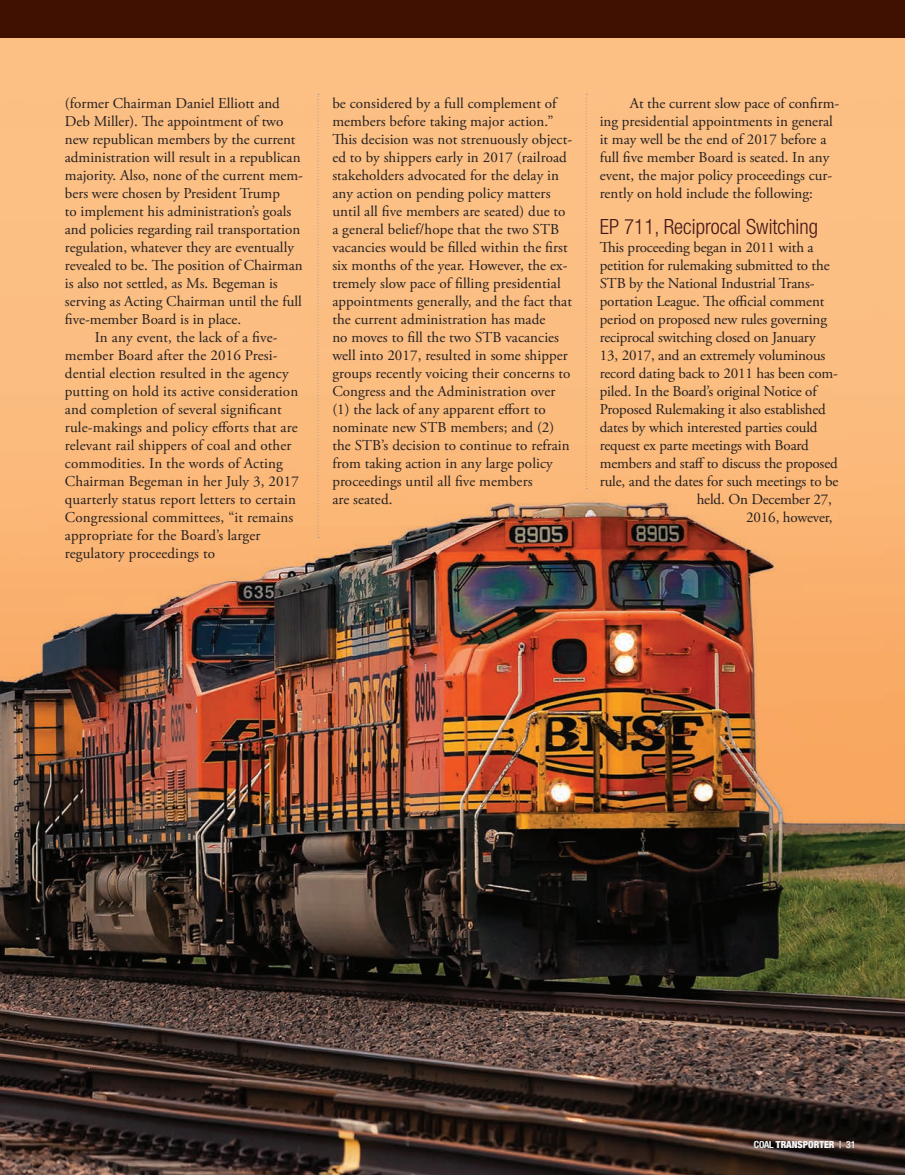
<style>
.page{position:relative;width:905px;height:1175px;background:#fff}
.page>*{position:absolute;margin:0;border:0;box-sizing:border-box;transform-origin:0 0}
.t1{font:300 condensed 21px "Helvetica Neue LT Std";color:#441718}
.t2{font:15px/18px "Adobe Garamond Pro";color:#231f20}
.t3{font:800 condensed 9.75px "Helvetica Neue LT Std";color:#fff}
.s1{font-weight:500}
</style>
<div class="page">
<img style="left:0;top:38px;width:905px;height:1137px">
<div style="left:0;top:0;width:905px;height:38px;background:#401000"></div>
<svg style="left:317px;top:94px;width:2px;height:444px"></svg>
<svg style="left:585px;top:94px;width:2px;height:395px"></svg>
<p class="t2" style="left:65px;top:95px;width:216px">(former Chairman Daniel Elliott and</p>
<p class="t2" style="left:65px;top:113px;width:220px">Deb Miller). The appointment of two</p>
<p class="t2" style="left:65px;top:131px;width:232px">new republican members by the current</p>
<p class="t2" style="left:65px;top:149px;width:237px">administration will result in a republican</p>
<p class="t2" style="left:65px;top:167px;width:240px">majority. Also, none of the current mem-</p>
<p class="t2" style="left:65px;top:185px;width:216px">bers were chosen by President Trump</p>
<p class="t2" style="left:65px;top:203px;width:228px">to implement his administration’s goals</p>
<p class="t2" style="left:65px;top:221px;width:237px">and policies regarding rail transportation</p>
<p class="t2" style="left:65px;top:239px;width:230px">regulation, whatever they are eventually</p>
<p class="t2" style="left:65px;top:257px;width:239px">revealed to be. The position of Chairman</p>
<p class="t2" style="left:65px;top:275px;width:214px">is also not settled, as Ms. Begeman is</p>
<p class="t2" style="left:65px;top:293px;width:238px">serving as Acting Chairman until the full</p>
<p class="t2" style="left:65px;top:311px;width:178px">five-member Board is in place.</p>
<p class="t2" style="left:95px;top:329px;width:184px">In any event, the lack of a five-</p>
<p class="t2" style="left:65px;top:347px;width:214px">member Board after the 2016 Presi-</p>
<p class="t2" style="left:65px;top:365px;width:225px">dential election resulted in the agency</p>
<p class="t2" style="left:65px;top:383px;width:235px">putting on hold its active consideration</p>
<p class="t2" style="left:65px;top:401px;width:218px">and completion of several significant</p>
<p class="t2" style="left:65px;top:419px;width:234px">rule-makings and policy efforts that are</p>
<p class="t2" style="left:65px;top:437px;width:228px">relevant rail shippers of coal and other</p>
<p class="t2" style="left:65px;top:455px;width:219px">commodities. In the words of Acting</p>
<p class="t2" style="left:65px;top:473px;width:236px">Chairman Begeman in her July 3, 2017</p>
<p class="t2" style="left:65px;top:491px;width:232px">quarterly status report letters to certain</p>
<p class="t2" style="left:65px;top:509px;width:230px">Congressional committees, “it remains</p>
<p class="t2" style="left:65px;top:527px;width:197px">appropriate for the Board’s larger</p>
<p class="t2" style="left:65px;top:545px;width:152px">regulatory proceedings to</p>
<p class="t2" style="left:332px;top:95px;width:241px">be considered by a full complement of members before taking major action.” This decision was not strenuously object&shy;ed to by shippers early in 2017 (railroad stakeholders advocated for the delay in any action on pending policy matters until all five members are seated) due to a general belief/hope that the two STB vacancies would be filled within the first six months of the year. However, the ex&shy;tremely slow pace of filling presidential appointments generally, and the fact that the current administration has made<br>no moves to fill the two STB vacancies well into 2017, resulted in some shipper groups recently voicing their concerns to Congress and the Administration over (1) the lack of any apparent effort to nominate new STB members; and (2) the STB’s decision to continue to refrain from taking action in any large policy proceedings until all five members<br>are seated.</p>
<p class="t2" style="left:599px;top:95px;width:241px;text-indent:30px">At the current slow pace of confirm&shy;ing presidential appointments in general it may well be the end of 2017 before a full five member Board is seated. In any event, the major policy proceedings cur&shy;rently on hold include the following:</p>
<h1 class="t1" style="left:599px;top:215px;width:220px">EP 711, Reciprocal Switching</h1>
<p class="t2" style="left:599px;top:239px;width:215px">This proceeding began in 2011 with a</p>
<p class="t2" style="left:599px;top:257px;width:231px">petition for rulemaking submitted to the</p>
<p class="t2" style="left:599px;top:275px;width:216px">STB by the National Industrial Trans-</p>
<p class="t2" style="left:599px;top:293px;width:226px">portation League. The official comment</p>
<p class="t2" style="left:599px;top:311px;width:229px">period on proposed new rules governing</p>
<p class="t2" style="left:599px;top:329px;width:217px">reciprocal switching closed on January</p>
<p class="t2" style="left:599px;top:347px;width:227px">13, 2017, and an extremely voluminous</p>
<p class="t2" style="left:599px;top:365px;width:240px">record dating back to 2011 has been com-</p>
<p class="t2" style="left:599px;top:383px;width:218px">piled. In the Board’s original Notice of</p>
<p class="t2" style="left:599px;top:401px;width:227px">Proposed Rulemaking it also established</p>
<p class="t2" style="left:599px;top:419px;width:219px">dates by which interested parties could</p>
<p class="t2" style="left:599px;top:437px;width:210px">request ex parte meetings with Board</p>
<p class="t2" style="left:599px;top:455px;width:239px">members and staff to discuss the proposed</p>
<p class="t2" style="left:599px;top:473px;width:240px">rule, and the dates for such meetings to be</p>
<p class="t2" style="left:696px;top:491px;width:137px">held. On December 27,</p>
<p class="t2" style="left:746px;top:509px;width:88px">2016, however,</p>
<p class="t3" style="left:754px;top:1138px;width:103px"><span class="s1">COAL</span> TRANSPORTER <span class="s1">| 31</span></p>
</div>
